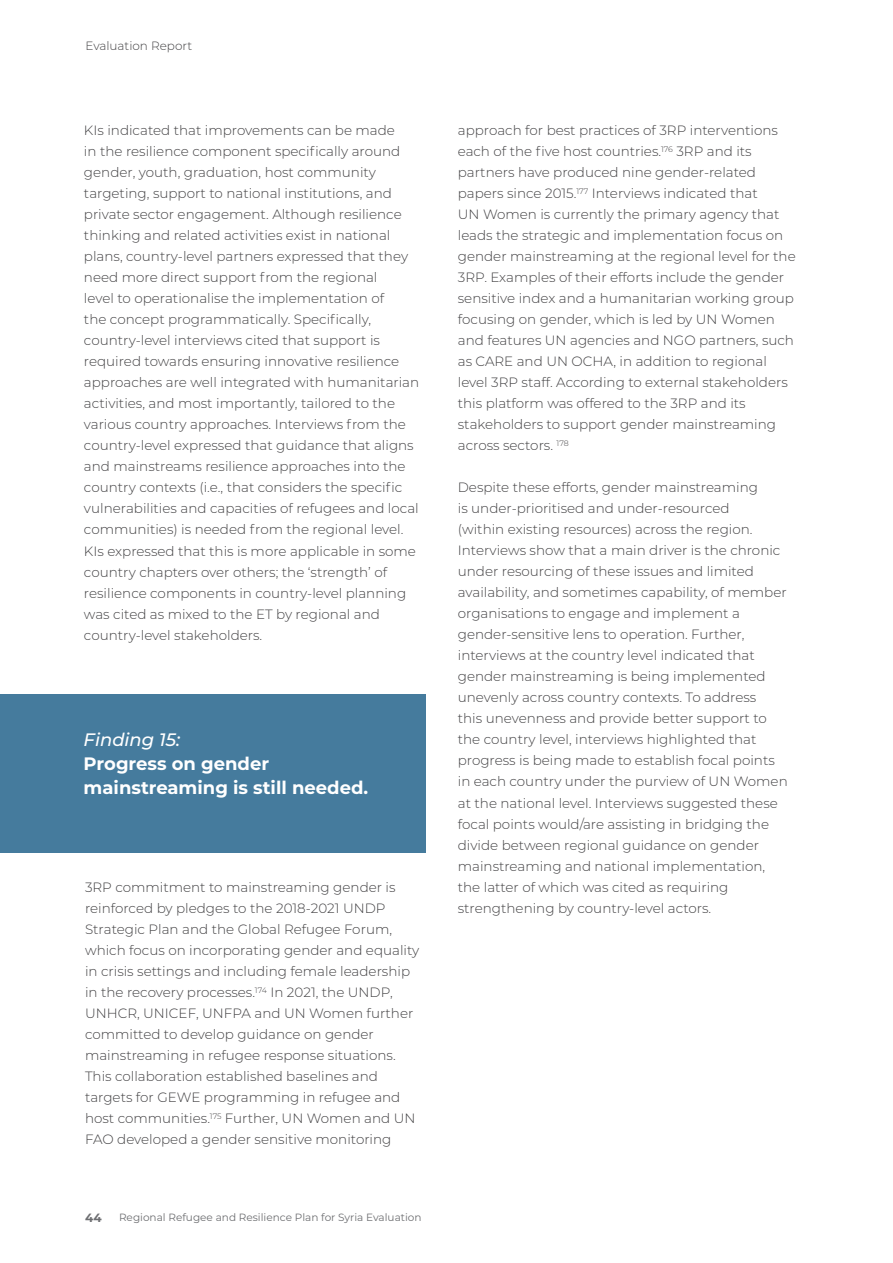
<style>
.page{position:relative;width:893px;height:1263px;background:#fff}
.page>*{position:absolute;margin:0;border:0;box-sizing:border-box;transform-origin:0 0}
.t1{font:700 18px/24px "Montserrat";color:#fff}
.t2{font:italic 100 18px "Montserrat";color:#fff}
.t3{font:300 13.5px/21px "Montserrat";color:#414042}
.t4{font:300 12px "Montserrat";color:#414042}
.t5{font:700 12px "Montserrat";color:#6d6e71}
.t6{font:10.5px "Montserrat";color:#6d6e71}
</style>
<div class="page">
<div style="left:0;top:694px;width:425px;height:159px;background:#457b9d"></div>
<p class="t4" style="left:85px;top:38px;width:108px">Evaluation Report</p>
<p class="t3" style="left:84px;top:120px;width:337px">KIs indicated that improvements can be made<br>in the resilience component specifically around gender, youth, graduation, host community targeting, support to national institutions, and private sector engagement. Although resilience thinking and related activities exist in national plans, country-level partners expressed that they need more direct support from the regional<br>level to operationalise the implementation of<br>the concept programmatically. Specifically, country-level interviews cited that support is required towards ensuring innovative resilience approaches are well integrated with humanitarian activities, and most importantly, tailored to the various country approaches. Interviews from the country-level expressed that guidance that aligns and mainstreams resilience approaches into the country contexts (i.e., that considers the specific vulnerabilities and capacities of refugees and local communities) is needed from the regional level.<br>KIs expressed that this is more applicable in some country chapters over others; the ‘strength’ of resilience components in country-level planning was cited as mixed to the ET by regional and country-level stakeholders.</p>
<h1 class="t2" style="left:84px;top:727px;width:98px">Finding 15:</h1>
<h1 class="t1" style="left:84px;top:750px;width:286px">Progress on gender mainstreaming is still needed.</h1>
<p class="t3" style="left:85px;top:877px;width:336px">3RP commitment to mainstreaming gender is reinforced by pledges to the 2018-2021 UNDP Strategic Plan and the Global Refugee Forum, which focus on incorporating gender and equality in crisis settings and including female leadership in the recovery processes.<sup>174</sup> In 2021, the UNDP, UNHCR, UNICEF, UNFPA and UN Women further committed to develop guidance on gender mainstreaming in refugee response situations.<br>This collaboration established baselines and targets for GEWE programming in refugee and host communities.<sup>175</sup> Further, UN Women and UN FAO developed a gender sensitive monitoring</p>
<p class="t5" style="left:85px;top:1209px;width:18px">44</p>
<p class="t6" style="left:119px;top:1210px;width:304px">Regional Refugee and Resilience Plan for Syria Evaluation</p>
<p class="t3" style="left:458px;top:120px;width:339px">approach for best practices of 3RP interventions each of the five host countries.<sup>176</sup> 3RP and its partners have produced nine gender-related papers since 2015.<sup>177</sup> Interviews indicated that<br>UN Women is currently the primary agency that leads the strategic and implementation focus on gender mainstreaming at the regional level for the 3RP. Examples of their efforts include the gender sensitive index and a humanitarian working group focusing on gender, which is led by UN Women and features UN agencies and NGO partners, such as CARE and UN OCHA, in addition to regional level 3RP staff. According to external stakeholders this platform was offered to the 3RP and its stakeholders to support gender mainstreaming across sectors. <sup>178</sup></p>
<p class="t3" style="left:458px;top:477px;width:331px">Despite these efforts, gender mainstreaming<br>is under-prioritised and under-resourced<br>(within existing resources) across the region.<br>Interviews show that a main driver is the chronic under resourcing of these issues and limited availability, and sometimes capability, of member organisations to engage and implement a gender-sensitive lens to operation. Further, interviews at the country level indicated that gender mainstreaming is being implemented unevenly across country contexts. To address<br>this unevenness and provide better support to the country level, interviews highlighted that progress is being made to establish focal points in each country under the purview of UN Women at the national level. Interviews suggested these focal points would/are assisting in bridging the divide between regional guidance on gender mainstreaming and national implementation, the latter of which was cited as requiring strengthening by country-level actors.</p>
</div>
